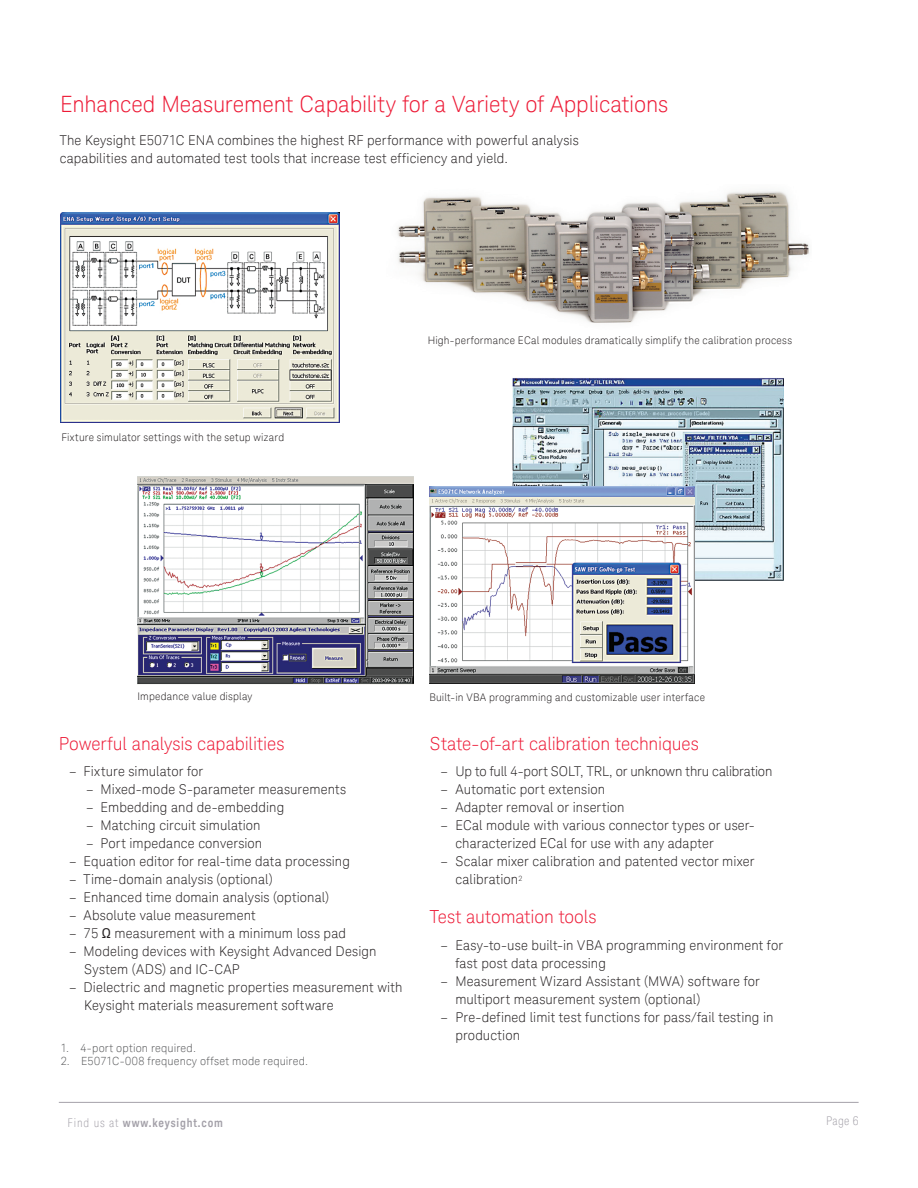
<style>
.page{position:relative;width:918px;height:1188px;background:#fff}
.page>*{position:absolute;margin:0;border:0;box-sizing:border-box;transform-origin:0 0}
.K_Heading_1{font:300 22.5px "Keysight Sans";letter-spacing:-.005em;color:#ed1a36}
.K_Heading_2{font:300 18px "Keysight Sans";letter-spacing:-.005em;color:#ed1a36}
.K_Body_Text{font:300 13.5px/18px "Keysight Sans";letter-spacing:.01em;color:#231f20}
.K_Body_Text-2{font:300 13.5px "Keysight Sans";letter-spacing:-.01em;color:#231f20}
.t1{font:700 12px "Keysight Sans Condensed";letter-spacing:.07em;color:#a4a1a9}
.t2{font:300 condensed 12px "Keysight Sans";color:#a4a1a9}
.t3{font:300 11.25px "Keysight Sans";letter-spacing:.02em;color:#57585a}
.K_Captions{font:300 10.5px "Keysight Sans";letter-spacing:.02em;color:#231f20}
.s1{font-family:"Keysight Sans";font-weight:300;font-stretch:condensed}
</style>
<div class="page">
<hr style="left:59px;top:1102px;width:800px;height:1px;background:#a4a1a9">
<img style="left:513px;top:378px;width:271px;height:202px">
<img style="left:430px;top:486px;width:264px;height:197px">
<img style="left:60px;top:213px;width:279px;height:209px">
<img style="left:138px;top:477px;width:276px;height:208px">
<img style="left:397px;top:190px;width:412px;height:133px">
<p class="K_Heading_1" style="left:60px;top:90px;width:610px">Enhanced Measurement Capability for a Variety of Applications</p>
<p class="K_Body_Text" style="left:60px;top:131px;width:521px">The Keysight E5071C ENA combines the highest RF performance with powerful analysis capabilities and automated test tools that increase test efficiency and yield.</p>
<p class="K_Captions" style="left:61px;top:431px;width:224px">Fixture simulator settings with the setup wizard</p>
<p class="K_Captions" style="left:428px;top:334px;width:366px">High-performance ECal modules dramatically simplify the calibration process</p>
<p class="K_Captions" style="left:138px;top:690px;width:116px">Impedance value display</p>
<p class="K_Captions" style="left:429px;top:692px;width:277px">Built-in VBA programming and customizable user interface</p>
<p class="K_Heading_2" style="left:430px;top:733px;width:270px">State-of-art calibration techniques</p>
<p class="K_Body_Text-2" style="left:441px;top:764px;width:333px">– Up to full 4-port SOLT, TRL, or unknown thru calibration</p>
<p class="K_Body_Text" style="left:441px;top:780px;width:166px">– Automatic port extension</p>
<p class="K_Body_Text" style="left:441px;top:798px;width:186px">– Adapter removal or insertion</p>
<p class="K_Body_Text" style="left:455px;top:816px;width:301px;text-indent:-15px">– ECal module with various connector types or user&shy;characterized ECal for use with any adapter</p>
<p class="K_Body_Text" style="left:455px;top:852px;width:300px;text-indent:-15px">– Scalar mixer calibration and patented vector mixer calibration<sup>2</sup></p>
<p class="K_Heading_2" style="left:59px;top:733px;width:227px">Powerful analysis capabilities</p>
<p class="K_Body_Text" style="left:69px;top:762px;width:135px">– Fixture simulator for</p>
<p class="K_Body_Text" style="left:86px;top:780px;width:261px">– Mixed-mode S-parameter measurements</p>
<p class="K_Body_Text" style="left:86px;top:798px;width:199px">– Embedding and de-embedding</p>
<p class="K_Body_Text" style="left:86px;top:816px;width:176px">– Matching circuit simulation</p>
<p class="K_Body_Text" style="left:86px;top:834px;width:178px">– Port impedance conversion</p>
<p class="K_Body_Text" style="left:69px;top:852px;width:282px">– Equation editor for real-time data processing</p>
<p class="K_Body_Text" style="left:69px;top:870px;width:205px">– Time-domain analysis (optional)</p>
<p class="K_Body_Text" style="left:69px;top:888px;width:262px">– Enhanced time domain analysis (optional)</p>
<p class="K_Body_Text" style="left:69px;top:906px;width:188px">– Absolute value measurement</p>
<p class="K_Body_Text" style="left:69px;top:924px;width:278px">– 75 Ω measurement with a minimum loss pad</p>
<p class="K_Body_Text" style="left:84px;top:942px;width:294px;text-indent:-15px">– Modeling devices with Keysight Advanced Design<br>System (ADS) and IC-CAP</p>
<p class="K_Body_Text" style="left:84px;top:978px;width:320px;text-indent:-15px">– Dielectric and magnetic properties measurement with<br>Keysight materials measurement software</p>
<p class="K_Heading_2" style="left:430px;top:906px;width:168px">Test automation tools</p>
<p class="K_Body_Text" style="left:455px;top:936px;width:329px;text-indent:-15px">– Easy-to-use built-in VBA programming environment for fast post data processing</p>
<p class="K_Body_Text" style="left:455px;top:972px;width:306px;text-indent:-15px">– Measurement Wizard Assistant (MWA) software for multiport measurement system (optional)</p>
<p class="K_Body_Text" style="left:455px;top:1008px;width:320px;text-indent:-15px">– Pre-defined limit test functions for pass/fail testing in production</p>
<p class="t3" style="left:61px;top:1041px;width:137px">1. 4-port option required.</p>
<p class="t3" style="left:61px;top:1055px;width:249px">2. E5071C-008 frequency offset mode required.</p>
<p class="t1" style="left:68px;top:1115px;width:157px"><span class="s1">Find us at</span> www.keysight.com</p>
<p class="t2" style="left:826px;top:1113px;width:34px">Page 6</p>
</div>
